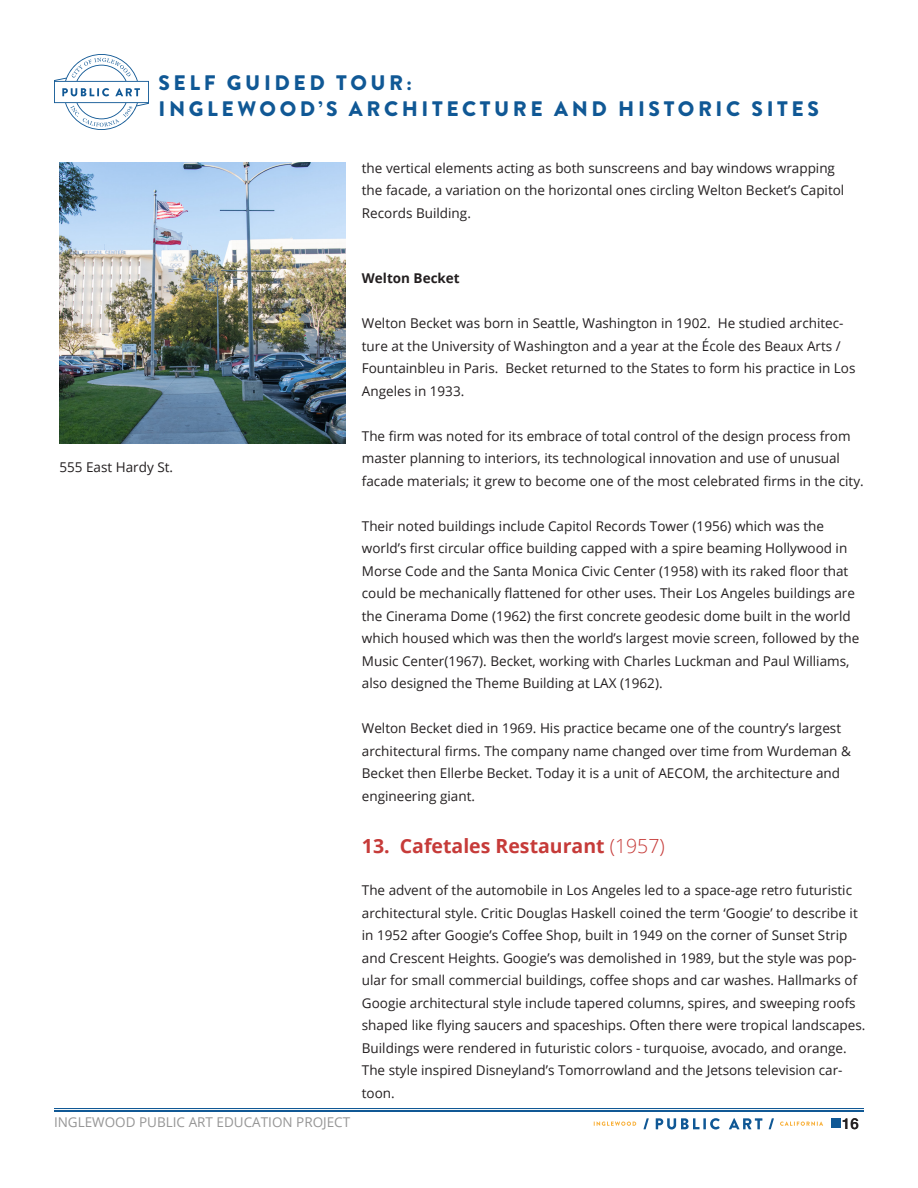
<style>
.page{position:relative;width:918px;height:1188px;background:#fff}
.page>*{position:absolute;margin:0;border:0;box-sizing:border-box;transform-origin:0 0}
.t1{font:900 21px/25.2px "Brandon Grotesque";letter-spacing:.17em;color:#105895}
.Entry_Header{font:700 19.5px "Open Sans";color:#c63b39}
.t2{font:500 15px "Helvetica Neue";color:#231f20}
.Body_Regular{font:13.5px/22.5px "Open Sans";color:#231f20}
.t3{font:13.5px "Open Sans";color:#969696}
.Body_Regular-2{font:700 13.5px "Open Sans";color:#231f20}
.s1{font-weight:300}
</style>
<div class="page">
<svg style="left:54px;top:54px;width:95px;height:76px"></svg>
<hr style="left:54px;top:1110px;width:810px;height:2px;background:#105895">
<hr style="left:54px;top:1108px;width:810px;height:1px;background:#105895">
<div style="left:831px;top:1118px;width:10px;height:10px;background:#105895"></div>
<svg style="left:594px;top:1122px;width:42px;height:4px"></svg>
<svg style="left:643px;top:1118px;width:6px;height:11px"></svg>
<svg style="left:656px;top:1118px;width:64px;height:11px"></svg>
<svg style="left:729px;top:1118px;width:33px;height:11px"></svg>
<svg style="left:769px;top:1118px;width:5px;height:11px"></svg>
<svg style="left:780px;top:1122px;width:43px;height:4px"></svg>
<img style="left:59px;top:162px;width:287px;height:281px">
<h1 class="t1" style="left:159px;top:71px;width:662px">SELF GUIDED TOUR:<br>INGLEWOOD’S ARCHITECTURE AND HISTORIC SITES</h1>
<p class="Body_Regular" style="left:59px;top:455px;width:115px">555 East Hardy St.</p>
<p class="Body_Regular" style="left:362px;top:156px;width:484px">the vertical elements acting as both sunscreens and bay windows wrapping the facade, a variation on the horizontal ones circling Welton Becket’s Capitol<br>Records Building.</p>
<p class="Body_Regular-2" style="left:362px;top:269px;width:99px">Welton Becket</p>
<p class="Body_Regular" style="left:362px;top:312px;width:495px">Welton Becket was born in Seattle, Washington in 1902. He studied architec&shy;ture at the University of Washington and a year at the École des Beaux Arts / Fountainbleu in Paris. Becket returned to the States to form his practice in Los Angeles in 1933.</p>
<p class="Body_Regular" style="left:362px;top:424px;width:503px">The firm was noted for its embrace of total control of the design process from master planning to interiors, its technological innovation and use of unusual facade materials; it grew to become one of the most celebrated firms in the city.</p>
<p class="Body_Regular" style="left:362px;top:514px;width:499px">Their noted buildings include Capitol Records Tower (1956) which was the world’s first circular office building capped with a spire beaming Hollywood in Morse Code and the Santa Monica Civic Center (1958) with its raked floor that could be mechanically flattened for other uses. Their Los Angeles buildings are the Cinerama Dome (1962) the first concrete geodesic dome built in the world which housed which was then the world’s largest movie screen, followed by the Music Center(1967). Becket, working with Charles Luckman and Paul Williams, also designed the Theme Building at LAX (1962).</p>
<p class="Body_Regular" style="left:362px;top:717px;width:491px">Welton Becket died in 1969. His practice became one of the country’s largest architectural firms. The company name changed over time from Wurdeman &amp; Becket then Ellerbe Becket. Today it is a unit of AECOM, the architecture and engineering giant.</p>
<p class="Entry_Header" style="left:362px;top:832px;width:304px">13. Cafetales Restaurant <span class="s1">(1957)</span></p>
<p class="Body_Regular" style="left:362px;top:879px;width:505px">The advent of the automobile in Los Angeles led to a space-age retro futuristic architectural style. Critic Douglas Haskell coined the term ‘Googie’ to describe it in 1952 after Googie’s Coffee Shop, built in 1949 on the corner of Sunset Strip and Crescent Heights. Googie’s was demolished in 1989, but the style was pop&shy;ular for small commercial buildings, coffee shops and car washes. Hallmarks of Googie architectural style include tapered columns, spires, and sweeping roofs shaped like flying saucers and spaceships. Often there were tropical landscapes.<br>Buildings were rendered in futuristic colors - turquoise, avocado, and orange.<br>The style inspired Disneyland’s Tomorrowland and the Jetsons television car&shy;toon.</p>
<p class="t3" style="left:54px;top:1112px;width:298px">INGLEWOOD PUBLIC ART EDUCATION PROJECT</p>
<p class="t2" style="left:842px;top:1111px;width:18px">16</p>
</div>
